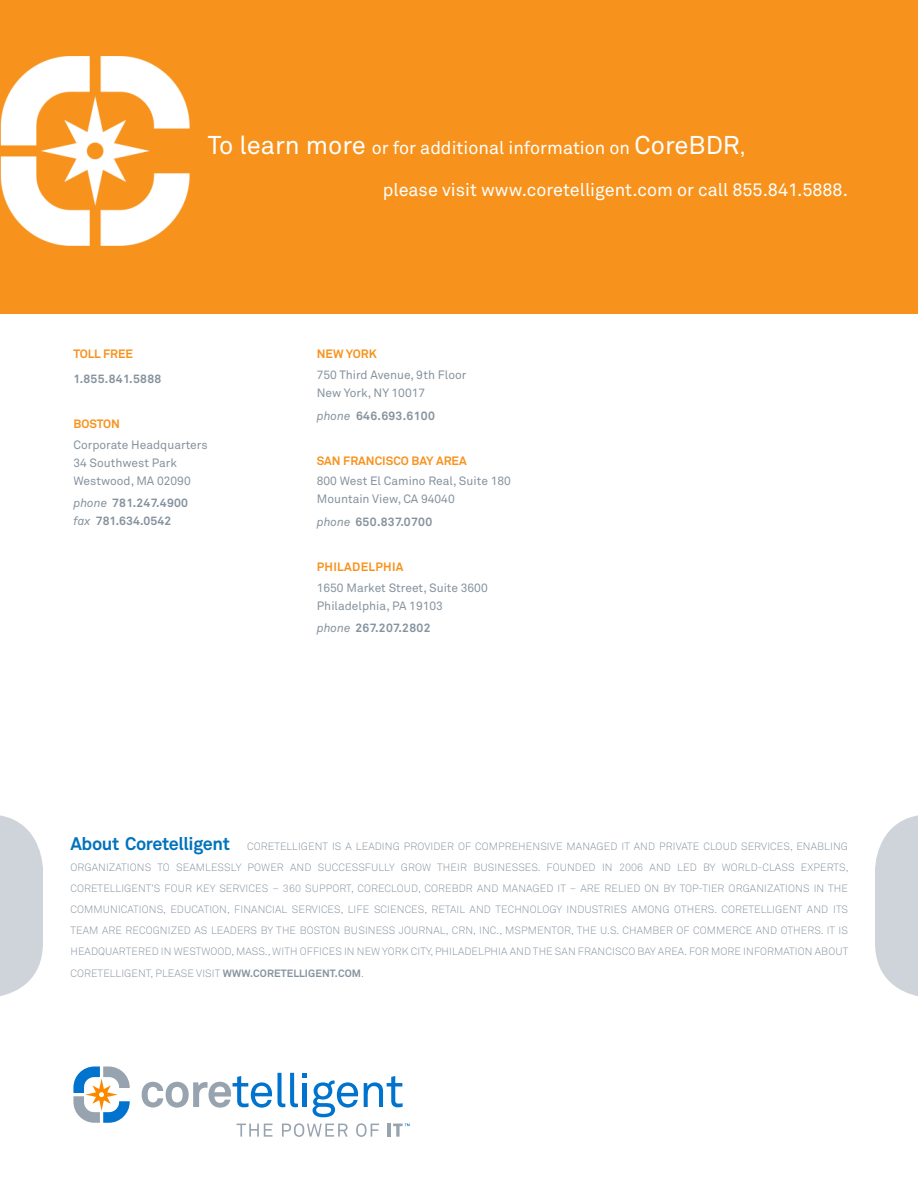
<style>
.page{position:relative;width:918px;height:1188px;background:#fff}
.page>*{position:absolute;margin:0;border:0;box-sizing:border-box;transform-origin:0 0}
.t1{font:18px "Akkurat Pro";color:#fff}
.t2{font:12px/18px "Akkurat Pro";color:#86939e}
.t3{font:700 12px/18px "Akkurat Pro";letter-spacing:.025em;color:#86939e}
.t4{font:700 12px "Akkurat Pro";color:#f7931d}
.t5{font:700 12px "Akkurat Pro";letter-spacing:.025em;color:#f7931d}
.t6{font:10.5px/21.1px "Akkurat Light Pro";letter-spacing:.01em;color:#86939e;text-align:justify}
.s1{font-size:25.5px}
.s2{font-size:19.5px}
.s3{font-weight:400;font-style:italic}
.s4{font-family:"Akkurat Pro";font-weight:700;font-size:18px;color:#0073bc}
.s5{font-family:"Akkurat Pro";font-weight:700}
</style>
<div class="page">
<div style="left:0;top:0;width:918px;height:313px;background:#f7931d"></div>
<svg style="left:73px;top:1066px;width:57px;height:57px"></svg>
<svg style="left:364px;top:1076px;width:39px;height:31px"></svg>
<svg style="left:313px;top:1080px;width:45px;height:37px"></svg>
<svg style="left:142px;top:1073px;width:165px;height:35px"></svg>
<hr style="left:387px;top:1124px;width:4px;height:13px;background:#97a3ae">
<svg style="left:356px;top:1123px;width:23px;height:14px"></svg>
<svg style="left:282px;top:1123px;width:66px;height:14px"></svg>
<svg style="left:237px;top:1124px;width:36px;height:13px"></svg>
<svg style="left:393px;top:1124px;width:17px;height:13px"></svg>
<img style="left:0;top:56px;width:190px;height:190px">
<svg style="left:0;top:815px;width:43px;height:181px;background:#d5dade"></svg>
<svg style="left:875px;top:815px;width:43px;height:181px;background:#d5dade"></svg>
<p class="t1" style="left:208px;top:137px;width:539px"><span class="s1">To learn more</span> or for additional information on <span class="s1">CoreBDR</span><span class="s2">,</span></p>
<p class="t1" style="left:383px;top:179px;width:467px">please visit www.coretelligent.com or call 855.841.5888.</p>
<p class="t4" style="left:73px;top:347px;width:61px">TOLL FREE</p>
<p class="t3" style="left:73px;top:370px;width:89px">1.855.841.5888</p>
<p class="t4" style="left:73px;top:416px;width:48px">BOSTON</p>
<p class="t2" style="left:73px;top:436px;width:136px">Corporate Headquarters<br>34 Southwest Park<br>Westwood, MA 02090</p>
<p class="t3" style="left:73px;top:494px;width:116px"><span class="s3">phone</span> 781.247.4900 <span class="s3">fax</span> 781.634.0542</p>
<p class="t4" style="left:317px;top:347px;width:62px">NEW YORK</p>
<p class="t2" style="left:317px;top:366px;width:151px">750 Third Avenue, 9th Floor<br>New York, NY 10017</p>
<p class="t3" style="left:317px;top:406px;width:120px"><span class="s3">phone</span> 646.693.6100</p>
<p class="t4" style="left:317px;top:453px;width:151px">SAN FRANCISCO BAY AREA</p>
<p class="t2" style="left:317px;top:472px;width:196px">800 West El Camino Real, Suite 180<br>Mountain View, CA 94040</p>
<p class="t3" style="left:317px;top:513px;width:117px"><span class="s3">phone</span> 650.837.0700</p>
<p class="t5" style="left:317px;top:559px;width:88px">PHILADELPHIA</p>
<p class="t2" style="left:317px;top:579px;width:172px">1650 Market Street, Suite 3600<br>Philadelphia, PA 19103</p>
<p class="t3" style="left:317px;top:619px;width:115px"><span class="s3">phone</span> 267.207.2802</p>
<p class="t6" style="left:70px;top:836px;width:780px"><span class="s4">About Coretelligent</span> CORETELLIGENT IS A LEADING PROVIDER OF COMPREHENSIVE MANAGED IT AND PRIVATE CLOUD SERVICES, ENABLING ORGANIZATIONS TO SEAMLESSLY POWER AND SUCCESSFULLY GROW THEIR BUSINESSES. FOUNDED IN 2006 AND LED BY WORLD-CLASS EXPERTS, CORETELLIGENT’S FOUR KEY SERVICES – 360 SUPPORT, CORECLOUD, COREBDR AND MANAGED IT – ARE RELIED ON BY TOP-TIER ORGANIZATIONS IN THE COMMUNICATIONS, EDUCATION, FINANCIAL SERVICES, LIFE SCIENCES, RETAIL AND TECHNOLOGY INDUSTRIES AMONG OTHERS. CORETELLIGENT AND ITS TEAM ARE RECOGNIZED AS LEADERS BY THE BOSTON BUSINESS JOURNAL, CRN, INC., MSPMENTOR, THE U.S. CHAMBER OF COMMERCE AND OTHERS. IT IS HEADQUARTERED IN WESTWOOD, MASS., WITH OFFICES IN NEW YORK CITY, PHILADELPHIA AND THE SAN FRANCISCO BAY AREA. FOR MORE INFORMATION ABOUT CORETELLIGENT, PLEASE VISIT <span class="s5">WWW.CORETELLIGENT.COM</span>.</p>
</div>
